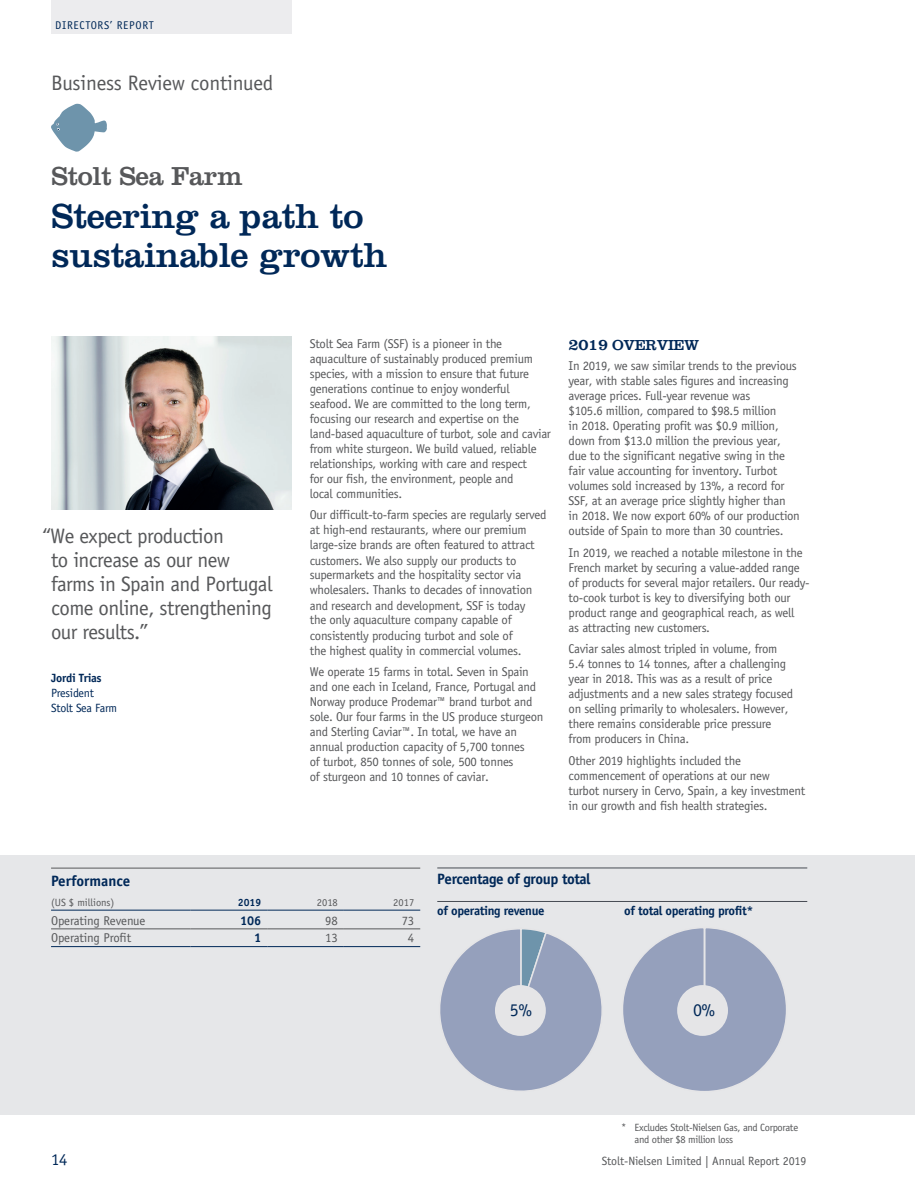
<style>
.page{position:relative;width:915px;height:1191px;background:#fff}
.page>*{position:absolute;margin:0;border:0;box-sizing:border-box;transform-origin:0 0}
.t1{font:36px/39px "Clarendon LT Std";letter-spacing:-.01em;color:#002858}
.t2{font:27px "Clarendon LT Std";letter-spacing:-.01em;color:#57585a}
.t3{font:21px/24px "Officina Sans Std";letter-spacing:-.03em;color:#57585a}
.t4{font:18px "Officina Sans Std";color:#002858}
.t5{font:16.5px "Officina Sans Std";color:#002858}
.Chart_Heading{font:700 15px "Officina Sans Std";letter-spacing:-.03em;color:#002858}
.t6{font:15px "Clarendon LT Std";letter-spacing:-.02em;color:#002858}
.Chart_Heading-2{font:700 15px "Officina Sans Std";color:#002858}
.T-Text{font:12.75px/15px "Officina Sans Std";letter-spacing:-.025em;color:#57585a}
.T-Figures-Bold{font:700 12.75px "Officina Sans Std";letter-spacing:-.03em;color:#002858}
.T-Figures{font:12.75px "Officina Sans Std";color:#57585a}
.t7{font:12px "Officina Sans Std";letter-spacing:-.01em;color:#57585a}
.t8{font:12px/15px "Officina Sans Std";letter-spacing:-.02em;color:#002858}
.t9{font:11.25px "Officina Sans Std";letter-spacing:.06em;color:#002858}
.T-ColHeads-Left{font:10.5px/12px "Officina Sans Std";letter-spacing:-.03em;color:#57585a}
.T-ColHeads-Left-2{font:10.5px "Officina Sans Std";color:#57585a}
.T-ColHead{font:10.5px "Officina Sans Std";color:#57585a}
.T-ColHeads-Bold{font:700 10.5px "Officina Sans Std";color:#002858}
.s1{font-weight:700}
.s2{font-size:16.5px}
.s3{font-family:"Arial"}
.s4{font-family:"Times New Roman"}
</style>
<div class="page">
<div style="left:0;top:855px;width:914px;height:259px;background:#e6e7e9"></div>
<svg style="left:51px;top:104px;width:56px;height:48px"></svg>
<img style="left:51px;top:336px;width:240px;height:173px">
<div style="left:622px;top:927px;width:164px;height:164px;background:#95a0bc;border-radius:82px"></div>
<svg style="left:440px;top:929px;width:162px;height:162px"></svg>
<div style="left:495px;top:985px;width:50px;height:51px;background:#e5e5e7;border-radius:50%"></div>
<div style="left:677px;top:985px;width:50px;height:51px;background:#e5e5e7;border-radius:50%"></div>
<hr style="left:437px;top:901px;width:370px;height:1px;background:#464b54">
<hr style="left:437px;top:867px;width:370px;height:1px;background:#464b54">
<hr style="left:51px;top:868px;width:369px;height:1px;background:#57585a">
<hr style="left:51px;top:909px;width:139px;height:1px;background:#002858">
<hr style="left:190px;top:909px;width:77px;height:1px;background:#002858">
<hr style="left:267px;top:909px;width:77px;height:1px;background:#002858">
<hr style="left:344px;top:909px;width:76px;height:1px;background:#002858">
<hr style="left:51px;top:946px;width:139px;height:1px;background:#002858">
<hr style="left:190px;top:946px;width:77px;height:1px;background:#002858">
<hr style="left:267px;top:946px;width:77px;height:1px;background:#002858">
<hr style="left:344px;top:946px;width:76px;height:1px;background:#002858">
<hr style="left:51px;top:928px;width:139px;height:1px;background:#57585a">
<hr style="left:190px;top:928px;width:77px;height:1px;background:#57585a">
<hr style="left:267px;top:928px;width:77px;height:1px;background:#57585a">
<hr style="left:344px;top:928px;width:76px;height:1px;background:#57585a">
<div style="left:51px;top:0;width:240px;height:34px;background:#ececee"></div>
<p class="t9" style="left:55px;top:19px;width:100px">DIRECTORS’ REPORT</p>
<p class="t3" style="left:51px;top:71px;width:224px">Business Review continued</p>
<p class="t2" style="left:51px;top:160px;width:192px">Stolt Sea Farm</p>
<p class="t1" style="left:51px;top:196px;width:337px">Steering a path to sustainable growth</p>
<p class="t3" style="left:51px;top:524px;width:223px;text-indent:-8px">“We expect production<br>to increase as our new farms in Spain and Portugal come online, strengthening our results.”</p>
<p class="t8" style="left:51px;top:670px;width:68px"><span class="s1">Jordi Trias<br></span>President<br>Stolt Sea Farm</p>
<p class="T-Text" style="left:310px;top:336px;width:243px">Stolt Sea Farm (SSF) is a pioneer in the aquaculture of sustainably produced premium species, with a mission to ensure that future generations continue to enjoy wonderful seafood. We are committed to the long term, focusing our research and expertise on the land-based aquaculture of turbot, sole and caviar from white sturgeon. We build valued, reliable relationships, working with care and respect<br>for our fish, the environment, people and<br>local communities.</p>
<p class="T-Text" style="left:310px;top:508px;width:238px">Our difficult-to-farm species are regularly served at high-end restaurants, where our premium large-size brands are often featured to attract customers. We also supply our products to supermarkets and the hospitality sector via wholesalers. Thanks to decades of innovation and research and development, SSF is today<br>the only aquaculture company capable of consistently producing turbot and sole of<br>the highest quality in commercial volumes.</p>
<p class="T-Text" style="left:310px;top:664px;width:235px">We operate 15 farms in total. Seven in Spain and one each in Iceland, France, Portugal and Norway produce Prodemar™ brand turbot and sole. Our four farms in the US produce sturgeon and Sterling Caviar™. In total, we have an annual production capacity of 5,700 tonnes<br>of turbot, 850 tonnes of sole, 500 tonnes<br>of sturgeon and 10 tonnes of caviar.</p>
<p class="t6" style="left:568px;top:336px;width:132px"><span class="s2">2019</span> OVERVIEW</p>
<p class="T-Text" style="left:568px;top:358px;width:233px">In 2019, we saw similar trends to the previous year, with stable sales figures and increasing average prices. Full-year revenue was<br>$105.6 million, compared to $98.5 million<br>in 2018. Operating profit was $0.9 million, down from $13.0 million the previous year, due to the significant negative swing in the fair value accounting for inventory. Turbot volumes sold increased by 13%, a record for SSF, at an average price slightly higher than<br>in 2018. We now export 60% of our production outside of Spain to more than 30 countries.</p>
<p class="T-Text" style="left:568px;top:545px;width:243px">In 2019, we reached a notable milestone in the French market by securing a value-added range of products for several major retailers. Our ready&shy;to-cook turbot is key to diversifying both our product range and geographical reach, as well<br>as attracting new customers.</p>
<p class="T-Text" style="left:568px;top:641px;width:226px">Caviar sales almost tripled in volume, from 5.4 tonnes to 14 tonnes, after a challenging year in 2018. This was as a result of price adjustments and a new sales strategy focused on selling primarily to wholesalers. However, there remains considerable price pressure from producers in China.</p>
<p class="T-Text" style="left:568px;top:752px;width:238px">Other 2019 highlights included the commencement of operations at our new<br>turbot nursery in Cervo, Spain, a key investment in our growth and fish health strategies.</p>
<p class="Chart_Heading-2" style="left:51px;top:871px;width:81px">Performance</p>
<p class="Chart_Heading" style="left:437px;top:869px;width:155px">Percentage of group total</p>
<p class="T-ColHeads-Left-2" style="left:51px;top:896px;width:65px">(US $ millions)</p>
<p class="T-ColHeads-Bold" style="left:238px;top:895px;width:25px">2019</p>
<p class="T-ColHead" style="left:317px;top:896px;width:22px">2018</p>
<p class="T-ColHead" style="left:393px;top:896px;width:22px">2017</p>
<p class="T-Text" style="left:51px;top:912px;width:96px">Operating Revenue</p>
<p class="T-Figures-Bold" style="left:240px;top:912px;width:23px">106</p>
<p class="T-Figures" style="left:325px;top:912px;width:14px">98</p>
<p class="T-Figures" style="left:401px;top:912px;width:14px">73</p>
<p class="T-Text" style="left:51px;top:930px;width:82px">Operating Profit</p>
<p class="T-Figures-Bold" style="left:254px;top:930px;width:9px">1</p>
<p class="T-Figures" style="left:325px;top:930px;width:14px">13</p>
<p class="T-Figures" style="left:408px;top:930px;width:8px">4</p>
<p class="T-Figures-Bold" style="left:437px;top:903px;width:109px">of operating revenue</p>
<p class="T-Figures-Bold" style="left:624px;top:903px;width:131px">of total operating profit*</p>
<p class="t4" style="left:509px;top:999px;width:24px">5%</p>
<p class="t4" style="left:693px;top:999px;width:24px">0%</p>
<p class="T-ColHeads-Left" style="left:634px;top:1121px;width:165px;text-indent:-13px"><span class="s3">*</span> Excludes Stolt-Nielsen Gas, and Corporate and other $8 million loss</p>
<p class="t5" style="left:51px;top:1144px;width:18px">14</p>
<p class="t7" style="left:604px;top:1148px;width:207px">Stolt-Nielsen Limited <span class="s4">│</span>Annual Report 2019</p>
<p class="t5" style="left:51px;top:1150px;width:18px">14</p>
<p class="t7" style="left:601px;top:1154px;width:206px">Stolt-Nielsen Limited | Annual Report 2019</p>
</div>
